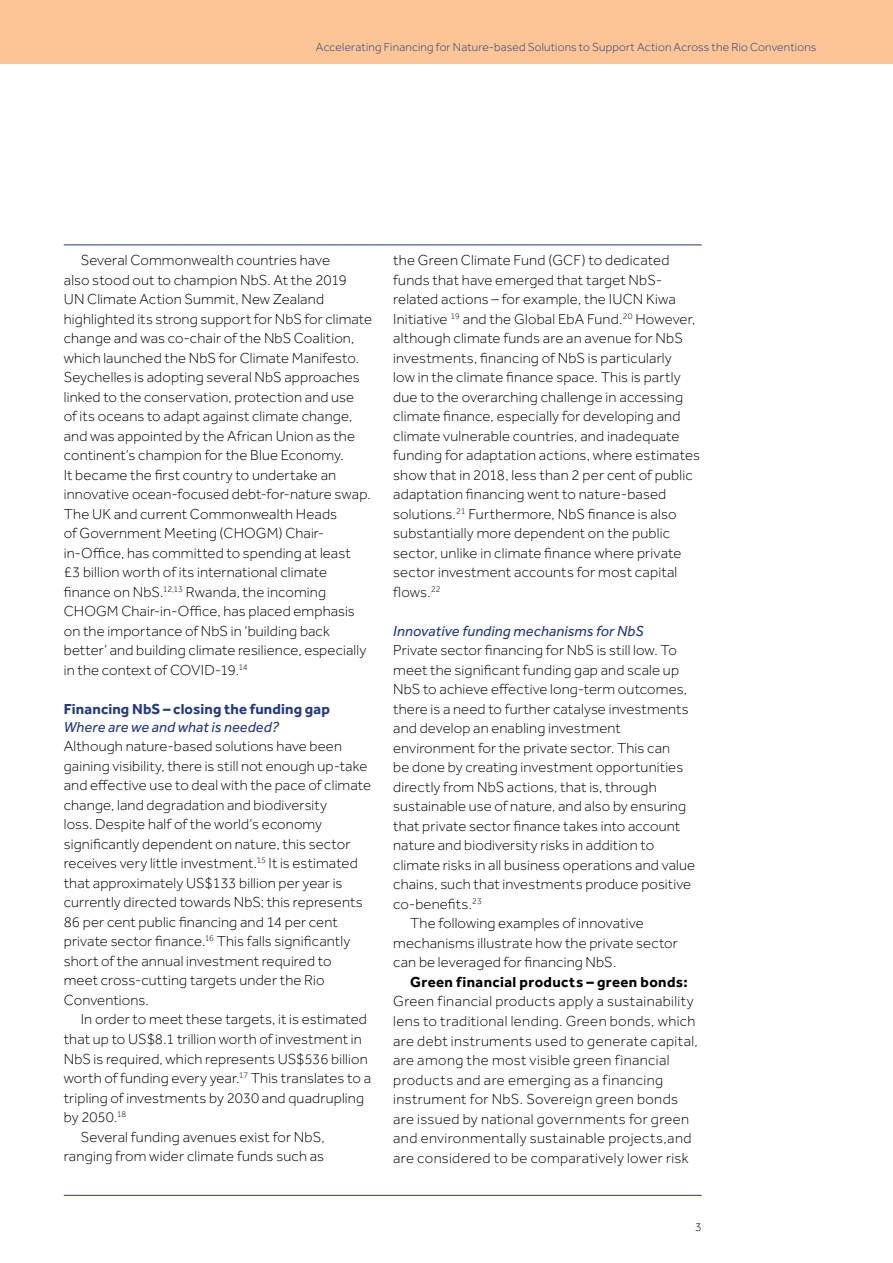
<style>
.page{position:relative;width:893px;height:1263px;background:#fff}
.page>*{position:absolute;margin:0;border:0;box-sizing:border-box;transform-origin:0 0}
.T1{font:300 15px/19.5px "Effra";letter-spacing:.01em;color:#000}
._2{font:italic 15px "Effra";letter-spacing:.01em;color:#223983}
._1{font:700 15px "Effra";letter-spacing:.01em;color:#223983}
.t1{font:300 12px "Effra";letter-spacing:.015em;color:#223983}
.t2{font:300 12px "Effra";color:#000}
.s1{font-weight:700}
</style>
<div class="page">
<hr style="left:64px;top:1195px;width:638px;height:1px;background:#223983">
<hr style="left:64px;top:244px;width:638px;height:1px;background:#223983">
<div style="left:0;top:0;width:893px;height:64px;background:#fcc595"></div>
<p class="t1" style="left:316px;top:40px;width:502px">Accelerating Financing for Nature-based Solutions to Support Action Across the Rio Conventions</p>
<p class="t1" style="left:327px;top:40px;width:376px">Earth Observation Technologi for Improved Access to Cli ate Finan e</p>
<p class="t1" style="left:442px;top:40px;width:376px">Earth Observation Tech ologies for Improved Access to Climate Fi ance</p>
<p class="T1" style="left:64px;top:251px;width:310px;text-indent:17px">Several Commonwealth countries have<br>also stood out to champion NbS. At the 2019<br>UN Climate Action Summit, New Zealand highlighted its strong support for NbS for climate change and was co-chair of the NbS Coalition, which launched the NbS for Climate Manifesto.<br>Seychelles is adopting several NbS approaches linked to the conservation, protection and use<br>of its oceans to adapt against climate change, and was appointed by the African Union as the continent’s champion for the Blue Economy.<br>It became the first country to undertake an innovative ocean-focused debt-for-nature swap.<br>The UK and current Commonwealth Heads<br>of Government Meeting (CHOGM) Chair&shy;in-Office, has committed to spending at least<br>£3 billion worth of its international climate finance on NbS.<sup>12,13</sup> Rwanda, the incoming CHOGM Chair-in-Office, has placed emphasis on the importance of NbS in ‘building back better’ and building climate resilience, especially in the context of COVID-19.<sup>14</sup></p>
<p class="_1" style="left:64px;top:700px;width:268px">Financing NbS – closing the funding gap</p>
<p class="_2" style="left:64px;top:718px;width:217px">Where are we and what is needed?</p>
<p class="T1" style="left:64px;top:737px;width:309px">Although nature-based solutions have been gaining visibility, there is still not enough up-take and effective use to deal with the pace of climate change, land degradation and biodiversity<br>loss. Despite half of the world’s economy significantly dependent on nature, this sector receives very little investment.<sup>15</sup> It is estimated that approximately US$133 billion per year is currently directed towards NbS; this represents 86 per cent public financing and 14 per cent private sector finance.<sup>16</sup> This falls significantly short of the annual investment required to<br>meet cross-cutting targets under the Rio Conventions.</p>
<p class="T1" style="left:64px;top:1010px;width:309px;text-indent:17px">In order to meet these targets, it is estimated that up to US$8.1 trillion worth of investment in NbS is required, which represents US$536 billion worth of funding every year.<sup>17</sup> This translates to a tripling of investments by 2030 and quadrupling by 2050.<sup>18</sup></p>
<p class="T1" style="left:64px;top:1127px;width:262px;text-align:right">Several funding avenues exist for NbS, ranging from wider climate funds such as</p>
<p class="T1" style="left:393px;top:251px;width:308px">the Green Climate Fund (GCF) to dedicated funds that have emerged that target NbS&shy;related actions – for example, the IUCN Kiwa Initiative <sup>19</sup> and the Global EbA Fund.<sup>20</sup> However, although climate funds are an avenue for NbS investments, financing of NbS is particularly<br>low in the climate finance space. This is partly due to the overarching challenge in accessing climate finance, especially for developing and climate vulnerable countries, and inadequate funding for adaptation actions, where estimates show that in 2018, less than 2 per cent of public adaptation financing went to nature-based solutions.<sup>21</sup> Furthermore, NbS finance is also substantially more dependent on the public sector, unlike in climate finance where private sector investment accounts for most capital flows.<sup>22</sup></p>
<p class="_2" style="left:393px;top:622px;width:252px">Innovative funding mechanisms for NbS</p>
<p class="T1" style="left:393px;top:641px;width:304px">Private sector financing for NbS is still low. To meet the significant funding gap and scale up NbS to achieve effective long-term outcomes, there is a need to further catalyse investments and develop an enabling investment environment for the private sector. This can<br>be done by creating investment opportunities directly from NbS actions, that is, through sustainable use of nature, and also by ensuring that private sector finance takes into account nature and biodiversity risks in addition to climate risks in all business operations and value chains, such that investments produce positive co-benefits.<sup>23</sup></p>
<p class="T1" style="left:393px;top:914px;width:286px;text-indent:17px">The following examples of innovative mechanisms illustrate how the private sector can be leveraged for financing NbS.</p>
<p class="T1" style="left:393px;top:972px;width:306px;text-indent:17px"><span class="s1">Green financial products – green bonds:<br></span>Green financial products apply a sustainability lens to traditional lending. Green bonds, which are debt instruments used to generate capital, are among the most visible green financial products and are emerging as a financing instrument for NbS. Sovereign green bonds are issued by national governments for green and environmentally sustainable projects,and are considered to be comparatively lower risk</p>
<p class="t2" style="left:695px;top:1220px;width:8px">3</p>
</div>
